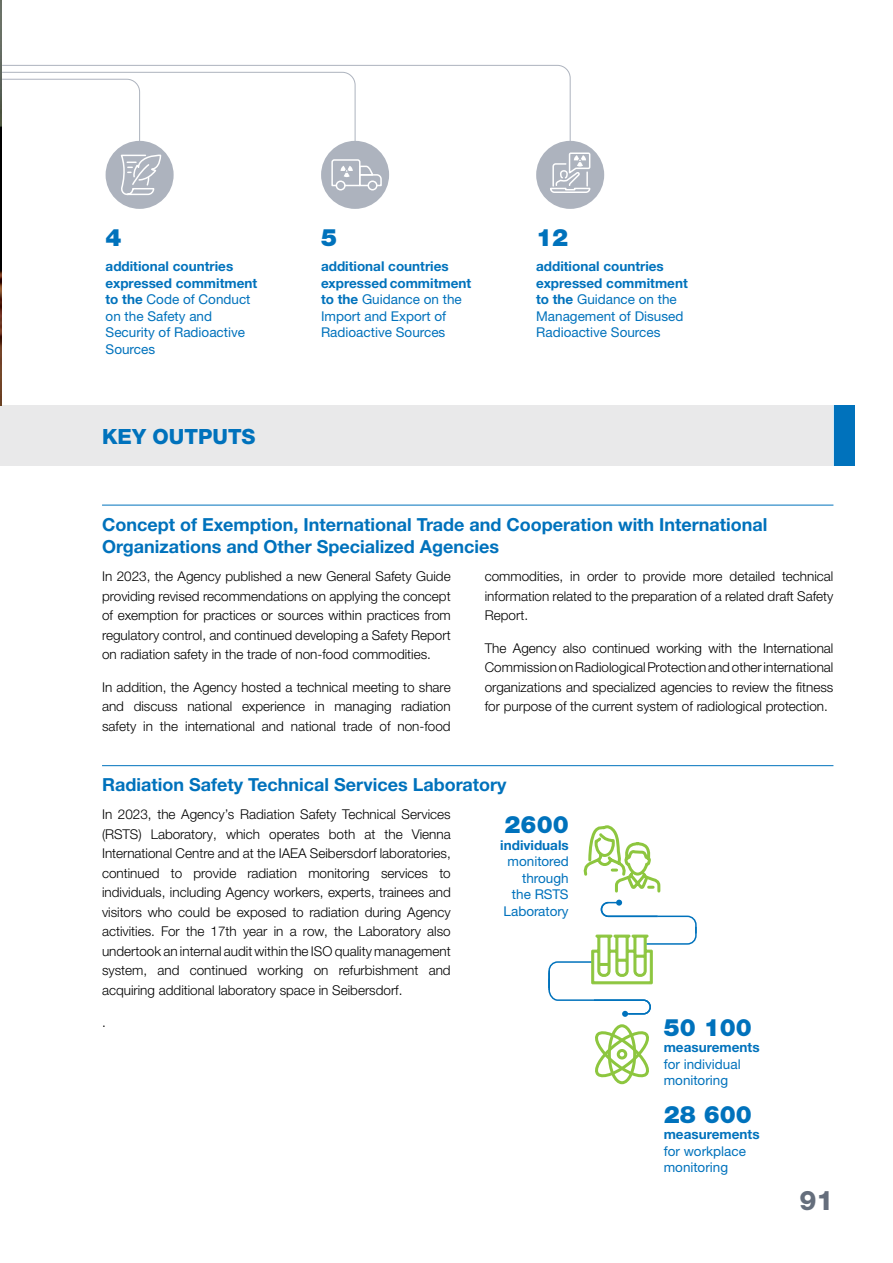
<style>
.page{position:relative;width:893px;height:1263px;background:#fff}
.page>*{position:absolute;margin:0;border:0;box-sizing:border-box;transform-origin:0 0}
.t1{font:800 27px "Helvetica Neue LTW1 G";color:#656e7c}
.t2{font:900 24px "Helvetica Neue LTW1 G";color:#0072bc}
.t3{font:800 21px "Helvetica Neue LTW1 G";color:#0072bc}
.t4{font:700 18px/22.5px "Helvetica Neue LTW1 G";color:#0072bc}
.t5{font:300 13.5px/19.5px "Helvetica Neue LTW1 G";color:#000;text-align:justify}
.t6{font:13.5px/16.5px "Helvetica Neue LTW1 G";color:#0072bc}
.t7{font:700 13.5px "Helvetica Neue LTW1 G";color:#0072bc}
.s1{font-weight:700}
</style>
<div class="page">
<div style="left:0;top:405px;width:833px;height:61px;background:#e9e9ea"></div>
<div style="left:833px;top:405px;width:22px;height:61px;background:#0072bc"></div>
<img style="left:0;top:0;width:1px;height:406px">
<svg style="left:2px;top:65px;width:569px;height:89px"></svg>
<div style="left:321px;top:141px;width:68px;height:68px;background:#adb3be;border-radius:50%"></div>
<div style="left:106px;top:141px;width:68px;height:68px;background:#adb3be;border-radius:50%"></div>
<div style="left:536px;top:141px;width:68px;height:68px;background:#adb3be;border-radius:50%"></div>
<svg style="left:550px;top:152px;width:41px;height:41px"></svg>
<svg style="left:2px;top:72px;width:381px;height:124px"></svg>
<div style="left:608px;top:1024px;width:28px;height:60px;border:3px solid #8dc63f;border-radius:50%"></div>
<svg style="left:595px;top:1026px;width:54px;height:57px"></svg>
<div style="left:617px;top:1049px;width:10px;height:10px;border:3px solid #8dc63f;border-radius:50%"></div>
<svg style="left:583px;top:825px;width:78px;height:68px"></svg>
<svg style="left:548px;top:900px;width:149px;height:117px"></svg>
<hr style="left:102px;top:505px;width:731px;height:1px;background:#0072bc">
<hr style="left:102px;top:765px;width:731px;height:1px;background:#0072bc">
<h2 class="t2" style="left:106px;top:223px;width:18px">4</h2>
<p class="t6" style="left:106px;top:258px;width:153px"><span class="s1">additional countries expressed commitment to the</span> Code of Conduct on the Safety and<br>Security of Radioactive<br>Sources</p>
<h3 class="t3" style="left:102px;top:424px;width:155px">KEY OUTPUTS</h3>
<h2 class="t2" style="left:321px;top:223px;width:18px">5</h2>
<p class="t6" style="left:321px;top:258px;width:152px"><span class="s1">additional countries expressed commitment to the</span> Guidance on the<br>Import and Export of<br>Radioactive Sources</p>
<h2 class="t2" style="left:536px;top:223px;width:34px">12</h2>
<p class="t6" style="left:536px;top:258px;width:153px"><span class="s1">additional countries expressed commitment to the</span> Guidance on the<br>Management of Disused<br>Radioactive Sources</p>
<h3 class="t4" style="left:102px;top:513px;width:667px">Concept of Exemption, International Trade and Cooperation with International<br>Organizations and Other Specialized Agencies</h3>
<p class="t5" style="left:102px;top:567px;width:350px">In 2023, the Agency published a new General Safety Guide providing revised recommendations on applying the concept of exemption for practices or sources within practices from regulatory control, and continued developing a Safety Report on radiation safety in the trade of non-food commodities.</p>
<p class="t5" style="left:102px;top:677px;width:350px">In addition, the Agency hosted a technical meeting to share and discuss national experience in managing radiation safety in the international and national trade of non-food</p>
<p class="t5" style="left:485px;top:567px;width:350px">commodities, in order to provide more detailed technical information related to the preparation of a related draft Safety Report.</p>
<p class="t5" style="left:485px;top:638px;width:350px">The Agency also continued working with the International Commission on Radiological Protection and other international organizations and specialized agencies to review the fitness for purpose of the current system of radiological protection.</p>
<h3 class="t4" style="left:102px;top:773px;width:406px">Radiation Safety Technical Services Laboratory</h3>
<p class="t5" style="left:102px;top:805px;width:350px">In 2023, the Agency’s Radiation Safety Technical Services (RSTS) Laboratory, which operates both at the Vienna International Centre and at the IAEA Seibersdorf laboratories, continued to provide radiation monitoring services to individuals, including Agency workers, experts, trainees and visitors who could be exposed to radiation during Agency activities. For the 17th year in a row, the Laboratory also undertook an internal audit within the ISO quality management system, and continued working on refurbishment and acquiring additional laboratory space in Seibersdorf.</p>
<p class="t5" style="left:102px;top:1012px;width:5px">.</p>
<h2 class="t2" style="left:505px;top:810px;width:66px">2600</h2>
<p class="t7" style="left:500px;top:836px;width:70px">individuals</p>
<p class="t6" style="left:504px;top:853px;width:67px;text-align:right">monitored through the RSTS<br>Laboratory</p>
<h2 class="t2" style="left:664px;top:1013px;width:90px">50 100</h2>
<p class="t7" style="left:664px;top:1039px;width:97px">measurements</p>
<p class="t6" style="left:664px;top:1056px;width:79px">for individual monitoring</p>
<h2 class="t2" style="left:664px;top:1099px;width:90px">28 600</h2>
<p class="t7" style="left:664px;top:1126px;width:97px">measurements</p>
<p class="t6" style="left:664px;top:1142px;width:84px">for workplace monitoring</p>
<h1 class="t1" style="left:799px;top:1184px;width:36px">91</h1>
</div>
